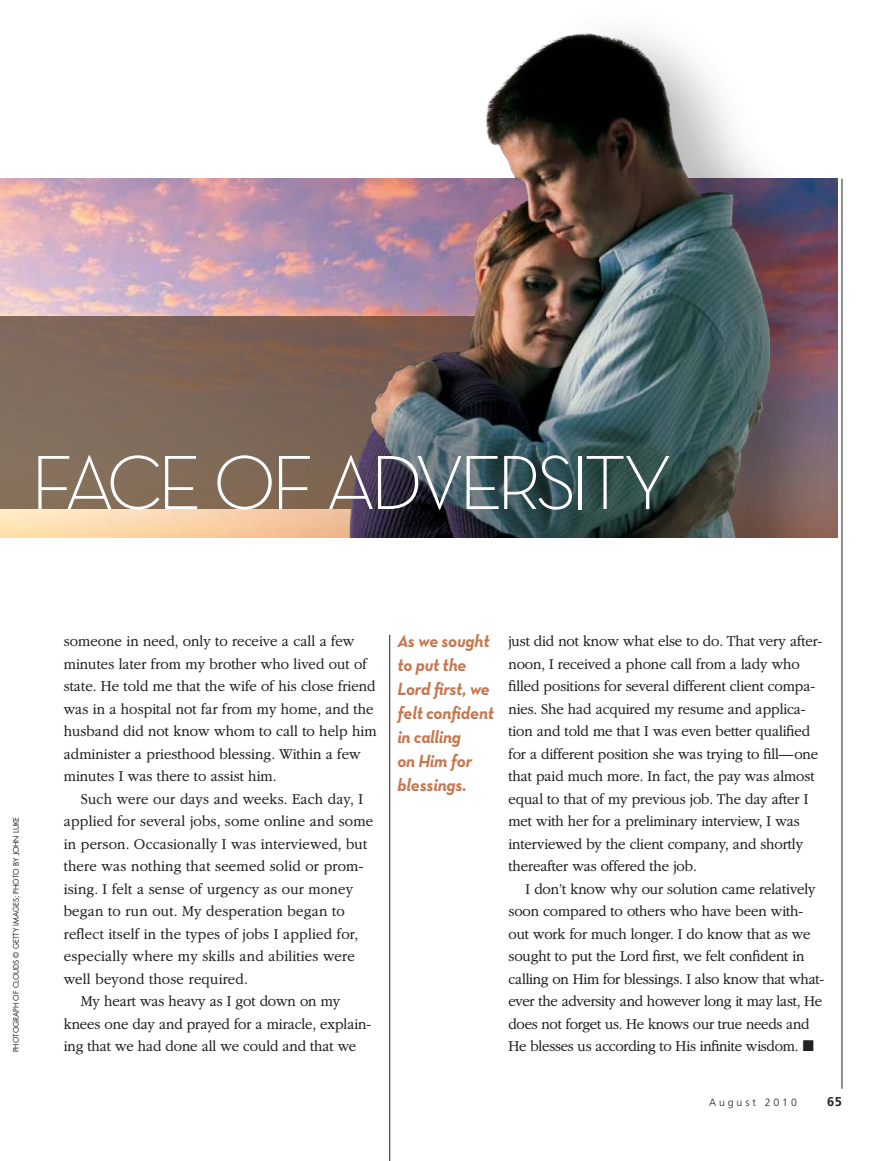
<style>
.page{position:relative;width:893px;height:1161px;background:#fff}
.page>*{position:absolute;margin:0;border:0;box-sizing:border-box;transform-origin:0 0}
.t1{font:78px "Neutralds Lat Light Alt";letter-spacing:-.08em;color:#fff}
.t2{font:18px/24px "Neutralds Lat Bold Italic Alt";letter-spacing:-.01em;color:#c5784f;scale:.95 1}
.t3{font:300 15.75px/22.5px "Garamondlds Lat Plus";letter-spacing:-.01em;color:#231f20;scale:.95 1}
.t4{font:300 15.75px "Garamondlds Lat Plus";letter-spacing:.01em;color:#231f20;scale:.95 1}
.t5{font:700 12.75px "Frutigerlds Lat";color:#231f20}
.t6{font:300 10.5px "Frutigerlds Lat";letter-spacing:.28em;color:#231f20}
.t7{font:7.5px "Futuralds Lat";letter-spacing:-.01em;color:#231f20}
</style>
<div class="page">
<hr style="left:842px;top:179px;width:1px;height:910px;background:#231f20">
<img style="left:0;top:179px;width:305px;height:358px">
<div style="left:0;top:316px;width:714px;height:193px;background:#806959"></div>
<hr style="left:0;top:316px;width:1px;height:193px;background:#523b25">
<hr style="left:389px;top:635px;width:1px;height:526px;background:#231f20">
<img style="left:305px;top:33px;width:533px;height:504px">
<h1 class="t1" style="left:30px;top:425px;width:644px">FACE OF ADVERSITY</h1>
<p class="t7" style="left:10px;top:1052px;width:237px;rotate:-90deg">photograph of clouds © Getty Images; photo by John Luke</p>
<p class="t3" style="left:64px;top:629px;width:331px">someone in need, only to receive a call a few minutes later from my brother who lived out of state. He told me that the wife of his close friend was in a hospital not far from my home, and the husband did not know whom to call to help him administer a priesthood blessing. Within a few minutes I was there to assist him.</p>
<p class="t4" style="left:81px;top:787px;width:299px">Such were our days and weeks. Each day, I</p>
<p class="t4" style="left:64px;top:810px;width:327px">applied for several jobs, some online and some</p>
<p class="t4" style="left:64px;top:832px;width:321px">in person. Occasionally I was interviewed, but</p>
<p class="t4" style="left:64px;top:855px;width:317px">there was nothing that seemed solid or prom-</p>
<p class="t4" style="left:64px;top:877px;width:306px">ising. I felt a sense of urgency as our money</p>
<p class="t4" style="left:64px;top:900px;width:297px">began to run out. My desperation began to</p>
<p class="t4" style="left:64px;top:922px;width:312px">reflect itself in the types of jobs I applied for,</p>
<p class="t4" style="left:64px;top:945px;width:308px">especially where my skills and abilities were</p>
<p class="t4" style="left:64px;top:967px;width:195px">well beyond those required.</p>
<p class="t3" style="left:81px;top:989px;width:275px">My heart was heavy as I got down on my</p>
<p class="t3" style="left:64px;top:1011px;width:325px">knees one day and prayed for a miracle, explain-</p>
<p class="t3" style="left:64px;top:1034px;width:310px">ing that we had done all we could and that we</p>
<p class="t2" style="left:397px;top:628px;width:103px">As we sought to put the<br>Lord first, we felt confident in calling<br>on Him for blessings.</p>
<p class="t3" style="left:508px;top:629px;width:332px">just did not know what else to do. That very after&shy;noon, I received a phone call from a lady who filled positions for several different client compa&shy;nies. She had acquired my resume and applica&shy;tion and told me that I was even better qualified for a different position she was trying to fill—one that paid much more. In fact, the pay was almost equal to that of my previous job. The day after I met with her for a preliminary interview, I was interviewed by the client company, and shortly thereafter was offered the job.</p>
<p class="t3" style="left:508px;top:876px;width:334px;text-indent:17px">I don’t know why our solution came relatively soon compared to others who have been with&shy;out work for much longer. I do know that as we sought to put the Lord first, we felt confident in calling on Him for blessings. I also know that what&shy;ever the adversity and however long it may last, He does not forget us. He knows our true needs and He blesses us according to His infinite wisdom. ◼</p>
<p class="t6" style="left:709px;top:1094px;width:89px">August 2010</p>
<p class="t5" style="left:827px;top:1091px;width:16px">65</p>
</div>
